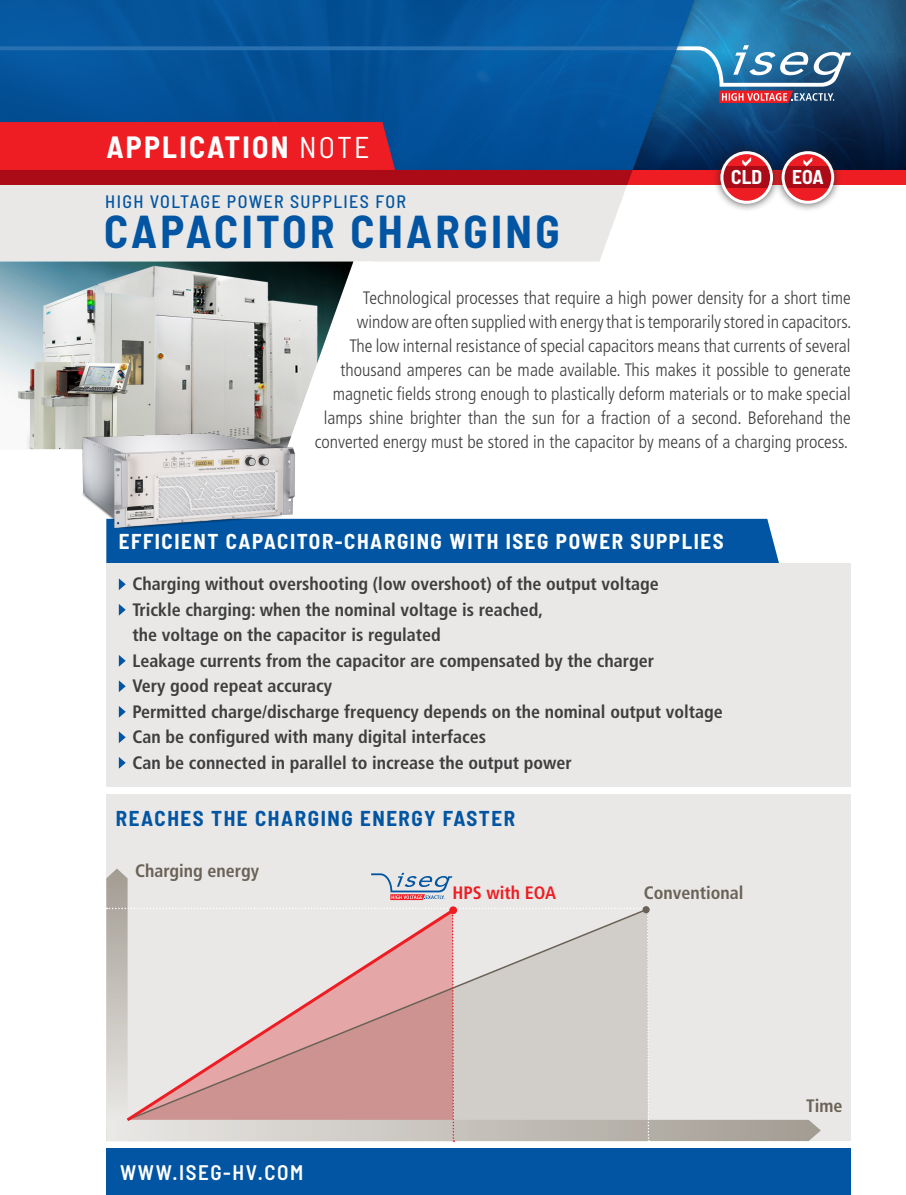
<style>
.page{position:relative;width:906px;height:1195px;background:#fff}
.page>*{position:absolute;margin:0;border:0;box-sizing:border-box;transform-origin:0 0}
.t1{font:700 semi-condensed 45px "Barlow";letter-spacing:.075em;color:#0155a2}
.t2{font:700 semi-condensed 30px "Barlow";letter-spacing:.075em;color:#fff}
.t3{font:700 semi-condensed 21px "Barlow";letter-spacing:.075em;color:#fff}
.t4{font:700 semi-condensed 21px "Barlow";letter-spacing:.075em;color:#0155a2}
.t5{font:600 semi-condensed 21px "Barlow";letter-spacing:.075em;color:#fff}
.t6{font:700 semi-condensed 19.5px "Barlow";color:#fff}
.t7{font:300 condensed 18px/24px "Frutiger LT Pro";color:#3e3e3f;text-align:right}
.t8{font:700 condensed 18px/25.5px "Frutiger LT Pro";color:#3e3e3f}
.t9{font:700 condensed 18px "Frutiger LT Pro";color:#6a6257}
.t10{font:500 semi-condensed 18px "Barlow";letter-spacing:.075em;color:#0155a2}
.t11{font:700 condensed 18px "Frutiger LT Pro";color:#ee1d23}
.s1{font-weight:400}
</style>
<div class="page">
<img style="left:708px;top:0;width:198px;height:53px">
<svg style="left:708px;top:53px;width:198px;height:69px;background:#133f6a"></svg>
<svg style="left:708px;top:45px;width:143px;height:58px"></svg>
<svg style="left:0;top:0;width:699px;height:122px;background:#06569c"></svg>
<div style="left:0;top:185px;width:627px;height:76px;background:#eae8e6"></div>
<div style="left:106px;top:1148px;width:744px;height:47px;background:#0155a2"></div>
<div style="left:106px;top:519px;width:673px;height:45px;background:#0155a2"></div>
<div style="left:712px;top:143px;width:69px;height:69px;background:#231f20;opacity:.75"></div>
<svg style="left:722px;top:153px;width:49px;height:49px"></svg>
<div style="left:722px;top:167px;width:49px;height:21px;background:#ab0b17"></div>
<div style="left:720px;top:151px;width:53px;height:53px;border:3px solid #fff;border-radius:50%"></div>
<div style="left:773px;top:143px;width:69px;height:69px;background:#231f20;opacity:.75"></div>
<svg style="left:783px;top:153px;width:49px;height:49px"></svg>
<div style="left:783px;top:167px;width:49px;height:21px;background:#ab0b17"></div>
<div style="left:781px;top:151px;width:53px;height:53px;border:3px solid #fff;border-radius:50%"></div>
<svg style="left:0;top:122px;width:906px;height:63px;background:#802845"></svg>
<img style="left:0;top:261px;width:353px;height:188px">
<div style="left:106px;top:564px;width:744px;height:577px;background:#eae8e6"></div>
<svg style="left:119px;top:578px;width:7px;height:12px"></svg>
<svg style="left:119px;top:604px;width:7px;height:12px"></svg>
<svg style="left:119px;top:655px;width:7px;height:12px"></svg>
<svg style="left:119px;top:680px;width:7px;height:12px"></svg>
<svg style="left:119px;top:706px;width:7px;height:12px"></svg>
<svg style="left:119px;top:731px;width:7px;height:12px"></svg>
<svg style="left:119px;top:757px;width:7px;height:12px"></svg>
<div style="left:101px;top:787px;width:758px;height:6px;background:#fff"></div>
<svg style="left:106px;top:868px;width:715px;height:274px"></svg>
<img style="left:63px;top:420px;width:243px;height:121px">
<h2 class="t2" style="left:106px;top:125px;width:265px">APPLICATION <span class="s1">NOTE</span></h2>
<p class="t10" style="left:105px;top:189px;width:302px">HIGH VOLTAGE POWER SUPPLIES FOR</p>
<h1 class="t1" style="left:104px;top:199px;width:457px">CAPACITOR CHARGING</h1>
<p class="t6" style="left:731px;top:163px;width:32px">CLD</p>
<p class="t6" style="left:792px;top:163px;width:33px">EOA</p>
<p class="t7" style="left:315px;top:286px;width:538px">Technological processes that require a high power density for a short time window are often supplied with energy that is temporarily stored in capacitors.<br>The low internal resistance of special capacitors means that currents of several thousand amperes can be made available. This makes it possible to generate magnetic fields strong enough to plastically deform materials or to make special lamps shine brighter than the sun for a fraction of a second. Beforehand the converted energy must be stored in the capacitor by means of a charging process.</p>
<p class="t3" style="left:119px;top:526px;width:606px">EFFICIENT CAPACITOR-CHARGING WITH ISEG POWER SUPPLIES</p>
<p class="t8" style="left:132px;top:571px;width:592px">Charging without overshooting (low overshoot) of the output voltage<br>Trickle charging: when the nominal voltage is reached,<br>the voltage on the capacitor is regulated<br>Leakage currents from the capacitor are compensated by the charger<br>Very good repeat accuracy<br>Permitted charge/discharge frequency depends on the nominal output voltage Can be configured with many digital interfaces<br>Can be connected in parallel to increase the output power</p>
<p class="t4" style="left:116px;top:803px;width:401px">REACHES THE CHARGING ENERGY FASTER</p>
<p class="t9" style="left:135px;top:859px;width:126px">Charging energy</p>
<p class="t5" style="left:120px;top:1157px;width:185px">WWW.ISEG-HV.COM</p>
<p class="t11" style="left:452px;top:882px;width:105px">HPS with EOA</p>
<p class="t9" style="left:644px;top:882px;width:101px">Conventional</p>
<p class="t9" style="left:806px;top:1094px;width:38px">Time</p>
</div>
